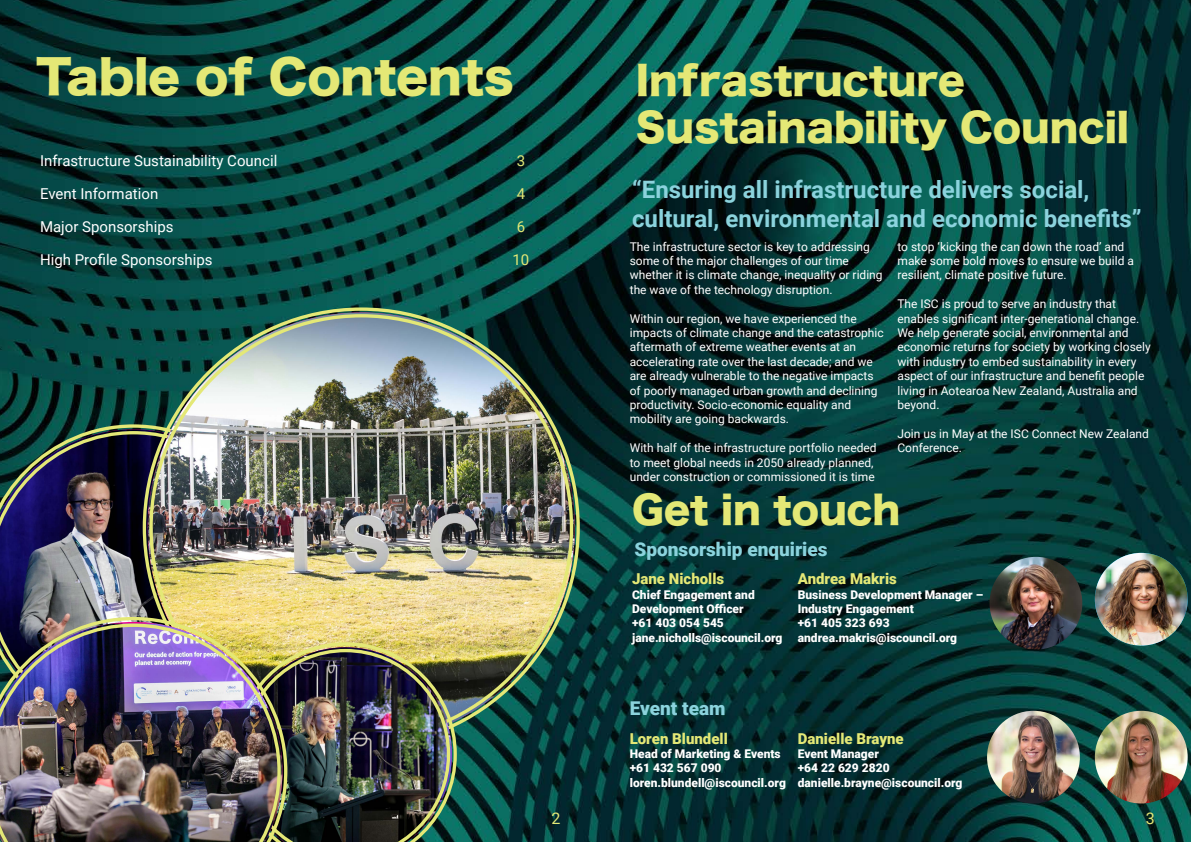
<style>
.page{position:relative;width:1191px;height:842px;background:#fff}
.page>*{position:absolute;margin:0;border:0;box-sizing:border-box;transform-origin:0 0}
.t1{font:46px "Hira Kaku Std N W8";color:#e4e876}
.t2{font:39px/46.8px "Hira Kaku Std N W8";color:#e4e876}
.t3{font:38px "Hira Kaku Std N W8";color:#e4e876}
.t4{font:700 24px/28.8px "Roboto";color:#8bd3dd}
.t5{font:900 19px "Roboto";color:#8bd3dd}
.t6{font:16px "Roboto";color:#e4e876}
.t7{font:15px "Roboto";color:#fff}
.t8{font:900 15px "Roboto";color:#e4e876}
.t9{font:15px "Roboto";color:#e4e876}
.t10{font:12px/14.4px "Roboto";color:#fff}
.t11{font:900 12px/14.4px "Roboto";color:#fff}
</style>
<div class="page">
<img style="left:0;top:0;width:1191px;height:842px">
<img style="left:1094px;top:711px;width:93px;height:92px;border-radius:46px">
<img style="left:987px;top:711px;width:92px;height:92px;border-radius:46px">
<img style="left:1094px;top:553px;width:93px;height:92px;border-radius:46px">
<img style="left:0;top:431px;width:148px;height:186px">
<img style="left:148px;top:312px;width:427px;height:431px">
<img style="left:287px;top:642px;width:170px;height:200px">
<img style="left:287px;top:649px;width:163px;height:193px">
<img style="left:0;top:617px;width:287px;height:225px">
<img style="left:0;top:624px;width:281px;height:218px">
<img style="left:989px;top:557px;width:93px;height:92px;border-radius:46px">
<h1 class="t1" style="left:36px;top:51px;width:479px">Table of Contents</h1>
<h2 class="t2" style="left:636px;top:58px;width:495px">Infrastructure<br>Sustainability Council</h2>
<p class="t7" style="left:40px;top:150px;width:239px">Infrastructure Sustainability Council</p>
<p class="t9" style="left:517px;top:150px;width:10px">3</p>
<p class="t7" style="left:40px;top:183px;width:120px">Event Information</p>
<p class="t9" style="left:517px;top:183px;width:10px">4</p>
<p class="t7" style="left:40px;top:216px;width:135px">Major Sponsorships</p>
<p class="t9" style="left:517px;top:216px;width:10px">6</p>
<p class="t7" style="left:40px;top:249px;width:174px">High Profile Sponsorships</p>
<p class="t9" style="left:512px;top:249px;width:18px">10</p>
<h3 class="t4" style="left:632px;top:174px;width:511px">“Ensuring all infrastructure delivers social, cultural, environmental and economic benefits”</h3>
<p class="t10" style="left:630px;top:239px;width:254px">The infrastructure sector is key to addressing some of the major challenges of our time whether it is climate change, inequality or riding the wave of the technology disruption.</p>
<p class="t10" style="left:630px;top:311px;width:255px">Within our region, we have experienced the impacts of climate change and the catastrophic aftermath of extreme weather events at an accelerating rate over the last decade; and we are already vulnerable to the negative impacts of poorly managed urban growth and declining productivity. Socio-economic equality and mobility are going backwards.</p>
<p class="t10" style="left:630px;top:440px;width:248px">With half of the infrastructure portfolio needed to meet global needs in 2050 already planned, under construction or commissioned it is time</p>
<p class="t10" style="left:897px;top:239px;width:238px">to stop ‘kicking the can down the road’ and make some bold moves to ensure we build a resilient, climate positive future.</p>
<p class="t10" style="left:897px;top:296px;width:255px">The ISC is proud to serve an industry that enables significant inter-generational change.<br>We help generate social, environmental and economic returns for society by working closely with industry to embed sustainability in every aspect of our infrastructure and benefit people living in Aotearoa New Zealand, Australia and beyond.</p>
<p class="t10" style="left:897px;top:426px;width:253px">Join us in May at the ISC Connect New Zealand<br>Conference.</p>
<h3 class="t3" style="left:632px;top:489px;width:270px">Get in touch</h3>
<h3 class="t5" style="left:634px;top:536px;width:194px">Sponsorship enquiries</h3>
<p class="t8" style="left:632px;top:568px;width:94px">Jane Nicholls</p>
<p class="t11" style="left:632px;top:587px;width:152px">Chief Engagement and<br>Development Officer<br>+61 403 054 545 jane.nicholls@iscouncil.org</p>
<p class="t8" style="left:798px;top:568px;width:100px">Andrea Makris</p>
<p class="t11" style="left:798px;top:587px;width:187px">Business Development Manager –<br>Industry Engagement<br>+61 405 323 693 andrea.makris@iscouncil.org</p>
<h3 class="t5" style="left:630px;top:695px;width:97px">Event team</h3>
<p class="t8" style="left:630px;top:728px;width:100px">Loren Blundell</p>
<p class="t11" style="left:630px;top:746px;width:158px">Head of Marketing &amp; Events +61 432 567 090 loren.blundell@iscouncil.org</p>
<p class="t8" style="left:798px;top:728px;width:107px">Danielle Brayne</p>
<p class="t11" style="left:798px;top:746px;width:166px">Event Manager<br>+64 22 629 2820 danielle.brayne@iscouncil.org</p>
<h3 class="t6" style="left:551px;top:807px;width:10px">2</h3>
<h3 class="t6" style="left:1145px;top:807px;width:10px">3</h3>
</div>
